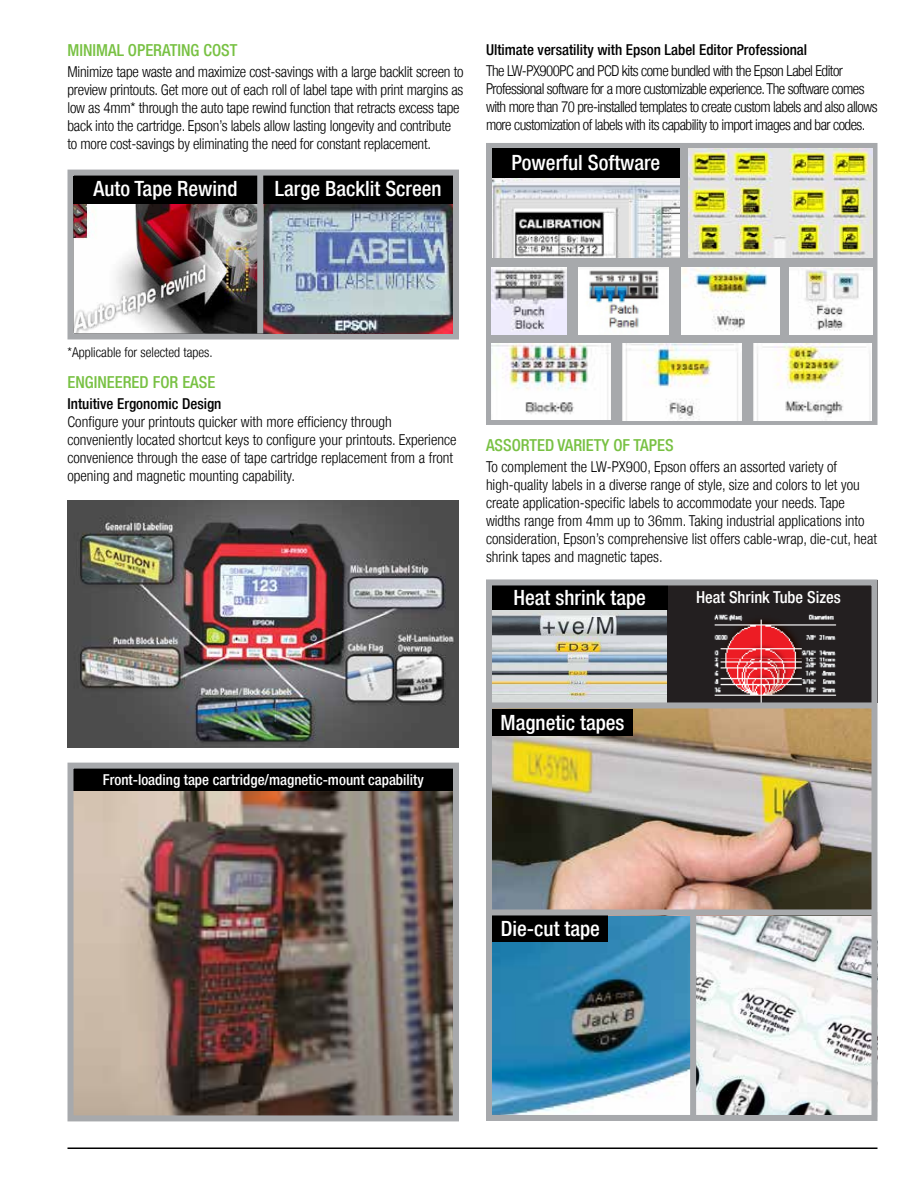
<style>
.page{position:relative;width:918px;height:1188px;background:#fff}
.page>*{position:absolute;margin:0;border:0;box-sizing:border-box;transform-origin:0 0}
.t1{font:500 condensed 21px "Helvetica Neue LT";color:#fff}
.t2{font:500 condensed 16.5px "Helvetica Neue LT";color:#78c143}
.t3{font:500 condensed 16.5px "Helvetica Neue LT";color:#fff}
.t4{font:300 condensed 15px/18px "Helvetica Neue LT";letter-spacing:-.015em;color:#000}
.t5{font:300 condensed 15px/18px "Helvetica Neue LT";letter-spacing:-.035em;color:#000}
.t6{font:500 condensed 15px "Helvetica Neue LT";color:#000}
.t7{font:500 condensed 15px "Helvetica Neue LT";color:#fff}
.t8{font:300 condensed 13.5px "Helvetica Neue LT";color:#000}
</style>
<div class="page">
<img style="left:696px;top:915px;width:175px;height:199px">
<img style="left:493px;top:915px;width:197px;height:199px">
<img style="left:493px;top:708px;width:378px;height:201px">
<img style="left:493px;top:602px;width:175px;height:100px">
<img style="left:668px;top:586px;width:203px;height:116px">
<div style="left:486px;top:143px;width:392px;height:282px;background:#a7a9ac;border:6px solid #a7a9ac"></div>
<img style="left:75px;top:791px;width:377px;height:323px">
<div style="left:68px;top:170px;width:391px;height:169px;border:6px solid #a7a9ac"></div>
<img style="left:264px;top:204px;width:189px;height:129px">
<img style="left:74px;top:204px;width:190px;height:129px">
<div style="left:74px;top:176px;width:190px;height:28px;background:#000"></div>
<div style="left:263px;top:176px;width:190px;height:28px;background:#000"></div>
<img style="left:492px;top:178px;width:188px;height:79px">
<img style="left:492px;top:267px;width:75px;height:67px">
<img style="left:579px;top:267px;width:90px;height:67px">
<img style="left:681px;top:268px;width:99px;height:66px">
<img style="left:790px;top:268px;width:82px;height:66px">
<img style="left:492px;top:344px;width:118px;height:76px">
<div style="left:74px;top:768px;width:379px;height:23px;background:#000"></div>
<img style="left:622px;top:344px;width:119px;height:76px">
<img style="left:753px;top:344px;width:119px;height:76px">
<img style="left:688px;top:149px;width:184px;height:108px">
<div style="left:492px;top:585px;width:175px;height:25px;background:#000"></div>
<div style="left:492px;top:149px;width:188px;height:29px;background:#000"></div>
<div style="left:492px;top:709px;width:141px;height:27px;background:#000"></div>
<div style="left:68px;top:763px;width:391px;height:358px;border:6px solid #a7a9ac"></div>
<img style="left:68px;top:501px;width:391px;height:247px">
<div style="left:257px;top:175px;width:6px;height:158px;background:#a7a9ac"></div>
<div style="left:492px;top:915px;width:116px;height:27px;background:#000"></div>
<div style="left:488px;top:702px;width:386px;height:6px;background:#a7a9ac"></div>
<div style="left:486px;top:579px;width:392px;height:542px;border:6px solid #a7a9ac"></div>
<div style="left:490px;top:909px;width:386px;height:6px;background:#a7a9ac"></div>
<div style="left:690px;top:911px;width:6px;height:206px;background:#a7a9ac"></div>
<hr style="left:68px;top:1148px;width:810px;height:1px;background:#000">
<p class="t2" style="left:68px;top:40px;width:171px">MINIMAL OPERATING COST</p>
<p class="t4" style="left:68px;top:63px;width:398px">Minimize tape waste and maximize cost-savings with a large backlit screen to preview printouts. Get more out of each roll of label tape with print margins as low as 4mm* through the auto tape rewind function that retracts excess tape back into the cartridge. Epson’s labels allow lasting longevity and contribute to more cost-savings by eliminating the need for constant replacement.</p>
<h1 class="t1" style="left:94px;top:176px;width:145px">Auto Tape Rewind</h1>
<h1 class="t1" style="left:275px;top:176px;width:168px">Large Backlit Screen</h1>
<p class="t6" style="left:486px;top:41px;width:323px">Ultimate versatility with Epson Label Editor Professional</p>
<p class="t5" style="left:486px;top:61px;width:393px">The LW-PX900PC and PCD kits come bundled with the Epson Label Editor Professional software for a more customizable experience. The software comes with more than 70 pre-installed templates to create custom labels and also allows more customization of labels with its capability to import images and bar codes.</p>
<h1 class="t1" style="left:511px;top:150px;width:150px">Powerful Software</h1>
<p class="t8" style="left:68px;top:345px;width:147px">*Applicable for selected tapes.</p>
<p class="t2" style="left:68px;top:372px;width:149px">ENGINEERED FOR EASE</p>
<p class="t6" style="left:68px;top:394px;width:155px">Intuitive Ergonomic Design</p>
<p class="t4" style="left:68px;top:412px;width:391px">Configure your printouts quicker with more efficiency through conveniently located shortcut keys to configure your printouts. Experience convenience through the ease of tape cartridge replacement from a front opening and magnetic mounting capability.</p>
<p class="t2" style="left:486px;top:435px;width:189px">ASSORTED VARIETY OF TAPES</p>
<p class="t4" style="left:486px;top:457px;width:393px">To complement the LW-PX900, Epson offers an assorted variety of high-quality labels in a diverse range of style, size and colors to let you create application-specific labels to accommodate your needs. Tape widths range from 4mm up to 36mm. Taking industrial applications into consideration, Epson’s comprehensive list offers cable-wrap, die-cut, heat shrink tapes and magnetic tapes.</p>
<h1 class="t1" style="left:513px;top:585px;width:134px">Heat shrink tape</h1>
<p class="t3" style="left:696px;top:587px;width:146px">Heat Shrink Tube Sizes</p>
<p class="t7" style="left:103px;top:771px;width:322px">Front-loading tape cartridge/magnetic-mount capability</p>
<h1 class="t1" style="left:501px;top:710px;width:126px">Magnetic tapes</h1>
<h1 class="t1" style="left:501px;top:916px;width:101px">Die-cut tape</h1>
</div>
